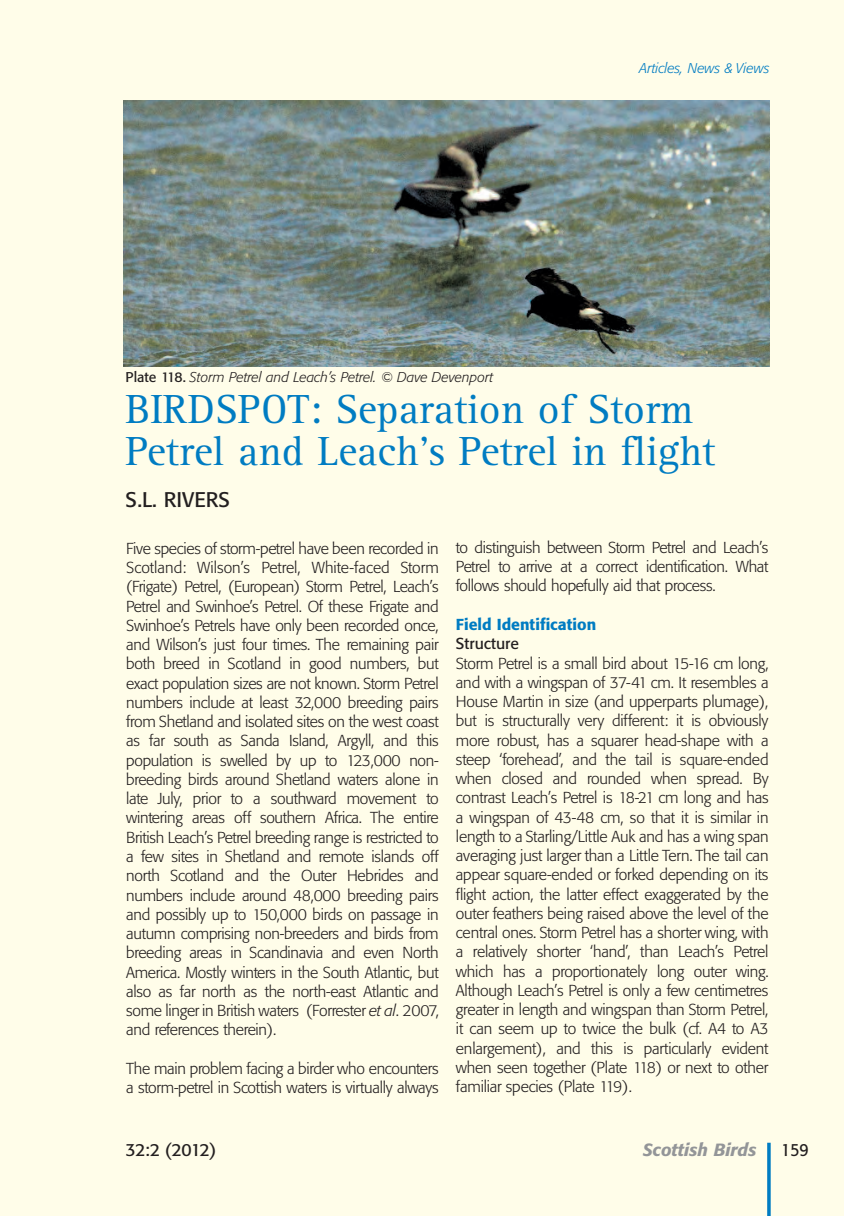
<style>
.page{position:relative;width:844px;height:1216px;background:#fff}
.page>*{position:absolute;margin:0;border:0;box-sizing:border-box;transform-origin:0 0}
.t1{font:42px/42px "AT Rotis Serif";color:#007cc2}
.t2{font:21px "Formata BQ";color:#231f20}
.t3{font:italic 500 17.5px "Formata BQ";color:#939598}
.t4{font:17.5px "Formata BQ";letter-spacing:-.02em;color:#231f20}
.t5{font:17.5px "Formata BQ";letter-spacing:-.02em;color:#231f20;scale:.9 1}
.t6{font:300 15.75px/19.2px "Formata BQ";letter-spacing:-.02em;color:#231f20;text-align:justify}
.t7{font:500 15.75px "Formata BQ";color:#007cc2}
.t8{font:15.75px "Formata BQ";color:#231f20}
.t9{font:italic 300 14px "Formata BQ";color:#231f20}
.t10{font:italic 300 14px "Formata BQ";color:#007cc2}
.s1{font-weight:400;font-style:normal}
.s2{font-style:italic}
</style>
<div class="page">
<div style="left:0;top:0;width:843px;height:1215px;background:#fffde9"></div>
<hr style="left:767px;top:1142px;width:3px;height:73px;background:#007cc2">
<img style="left:124px;top:100px;width:645px;height:266px">
<p class="t9" style="left:125px;top:370px;width:369px"><span class="s1">Plate 118.</span> Storm Petrel and Leach’s Petrel. © Dave Devenport</p>
<p class="t10" style="left:639px;top:62px;width:131px">Articles, News &amp; Views</p>
<h1 class="t1" style="left:125px;top:392px;width:591px">BIRDSPOT: Separation of Storm<br>Petrel and Leach’s Petrel in flight</h1>
<h2 class="t2" style="left:125px;top:490px;width:106px">S.L. RIVERS</h2>
<p class="t6" style="left:126px;top:540px;width:314px">Five species of storm-petrel have been recorded in Scotland: Wilson’s Petrel, White-faced Storm (Frigate) Petrel, (European) Storm Petrel, Leach’s Petrel and Swinhoe’s Petrel. Of these Frigate and Swinhoe’s Petrels have only been recorded once, and Wilson’s just four times. The remaining pair both breed in Scotland in good numbers, but exact population sizes are not known. Storm Petrel numbers include at least 32,000 breeding pairs from Shetland and isolated sites on the west coast as far south as Sanda Island, Argyll, and this population is swelled by up to 123,000 non&shy;breeding birds around Shetland waters alone in late July, prior to a southward movement to wintering areas off southern Africa. The entire British Leach’s Petrel breeding range is restricted to a few sites in Shetland and remote islands off north Scotland and the Outer Hebrides and numbers include around 48,000 breeding pairs and possibly up to 150,000 birds on passage in autumn comprising non-breeders and birds from breeding areas in Scandinavia and even North America. Mostly winters in the South Atlantic, but also as far north as the north-east Atlantic and some linger in British waters (Forrester <span class="s2">et al</span>. 2007, and references therein).</p>
<p class="t6" style="left:126px;top:1059px;width:314px">The main problem facing a birder who encounters a storm-petrel in Scottish waters is virtually always</p>
<p class="t6" style="left:456px;top:539px;width:314px">to distinguish between Storm Petrel and Leach’s Petrel to arrive at a correct identification. What follows should hopefully aid that process.</p>
<p class="t7" style="left:456px;top:617px;width:142px">Field Identification</p>
<p class="t8" style="left:456px;top:637px;width:64px">Structure</p>
<p class="t6" style="left:456px;top:654px;width:314px">Storm Petrel is a small bird about 15-16 cm long, and with a wingspan of 37-41 cm. It resembles a House Martin in size (and upperparts plumage), but is structurally very different: it is obviously more robust, has a squarer head-shape with a steep ‘forehead’, and the tail is square-ended when closed and rounded when spread. By contrast Leach’s Petrel is 18-21 cm long and has a wingspan of 43-48 cm, so that it is similar in length to a Starling/Little Auk and has a wing span averaging just larger than a Little Tern. The tail can appear square-ended or forked depending on its flight action, the latter effect exaggerated by the outer feathers being raised above the level of the central ones. Storm Petrel has a shorter wing, with a relatively shorter ‘hand’, than Leach’s Petrel which has a proportionately long outer wing.<br>Although Leach’s Petrel is only a few centimetres greater in length and wingspan than Storm Petrel, it can seem up to twice the bulk (cf. A4 to A3 enlargement), and this is particularly evident when seen together (Plate 118) or next to other familiar species (Plate 119).</p>
<p class="t4" style="left:125px;top:1141px;width:92px">32:2 (2012)</p>
<p class="t3" style="left:642px;top:1141px;width:115px">Scottish Birds</p>
<p class="t5" style="left:781px;top:1141px;width:32px">159</p>
</div>
